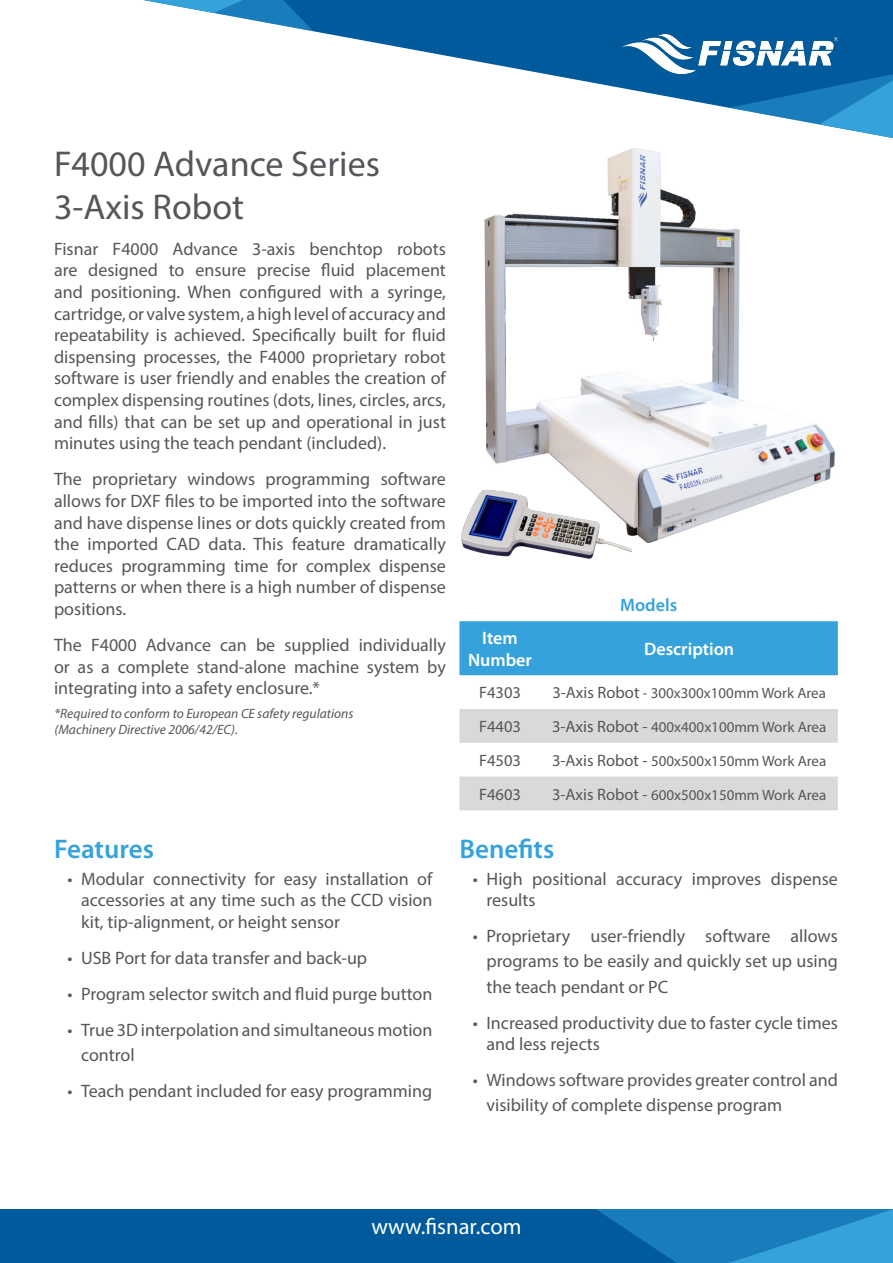
<style>
.page{position:relative;width:893px;height:1263px;background:#fff}
.page>*{position:absolute;margin:0;border:0;box-sizing:border-box;transform-origin:0 0}
.t1{font:36px/43.2px "Myriad Pro";color:#55565a}
.t2{font:600 27px "Myriad Pro";color:#35a2db}
.t3{font:22.5px "Myriad Pro";color:#fff}
.t4{font:18px/21.6px "Myriad Pro";color:#55565a;text-align:justify}
.t5{font:600 18px/21.6px "Myriad Pro";color:#fff;text-align:center}
.t6{font:600 18px "Myriad Pro";color:#35a2db}
.t7{font:16.5px "Myriad Pro";color:#55565a}
.t8{font:15px "Myriad Pro";color:#55565a}
.t9{font:italic 13.5px/16.2px "Myriad Pro";color:#55565a}
.s1{font-size:16.5px}
</style>
<div class="page">
<div style="left:0;top:1209px;width:892px;height:54px;background:#005a9c"></div>
<svg style="left:596px;top:1209px;width:296px;height:54px;background:#1d82bf"></svg>
<svg style="left:312px;top:0;width:580px;height:108px;fill:#005a9c"></svg>
<img style="left:621px;top:35px;width:216px;height:39px">
<svg style="left:143px;top:0;width:170px;height:31px"></svg>
<svg style="left:728px;top:71px;width:164px;height:67px"></svg>
<img style="left:484px;top:148px;width:351px;height:395px">
<svg style="left:459px;top:675px;width:378px;height:1px"></svg>
<div style="left:459px;top:621px;width:378px;height:54px;background:#35a2db"></div>
<svg style="left:459px;top:709px;width:378px;height:101px"></svg>
<img style="left:461px;top:489px;width:170px;height:70px">
<h1 class="t1" style="left:54px;top:141px;width:327px">F4000 Advance Series<br>3-Axis Robot</h1>
<p class="t4" style="left:54px;top:238px;width:393px">Fisnar F4000 Advance 3-axis benchtop robots are designed to ensure precise fluid placement and positioning. When configured with a syringe, cartridge, or valve system, a high level of accuracy and repeatability is achieved. Specifically built for fluid dispensing processes, the F4000 proprietary robot software is user friendly and enables the creation of complex dispensing routines (dots, lines, circles, arcs, and fills) that can be set up and operational in just minutes using the teach pendant (included).</p>
<p class="t4" style="left:54px;top:468px;width:393px">The proprietary windows programming software allows for DXF files to be imported into the software and have dispense lines or dots quickly created from the imported CAD data. This feature dramatically reduces programming time for complex dispense patterns or when there is a high number of dispense positions.</p>
<p class="t4" style="left:54px;top:634px;width:393px">The F4000 Advance can be supplied individually or as a complete stand-alone machine system by integrating into a safety enclosure.*</p>
<p class="t9" style="left:55px;top:705px;width:300px">*Required to conform to European CE safety regulations (Machinery Directive 2006/42/EC).</p>
<p class="t6" style="left:619px;top:593px;width:59px">Models</p>
<p class="t5" style="left:468px;top:627px;width:65px">Item<br>Number</p>
<p class="t5" style="left:643px;top:637px;width:92px">Description</p>
<p class="t7" style="left:479px;top:682px;width:43px">F4303</p>
<p class="t8" style="left:552px;top:684px;width:275px"><span class="s1">3-Axis Robot</span> - 300x300x100mm Work Area</p>
<p class="t7" style="left:479px;top:716px;width:43px">F4403</p>
<p class="t8" style="left:551px;top:718px;width:276px"><span class="s1">3-Axis Robot -</span> 400x400x100mm Work Area</p>
<p class="t7" style="left:479px;top:750px;width:43px">F4503</p>
<p class="t8" style="left:551px;top:751px;width:276px"><span class="s1">3-Axis Robot -</span> 500x500x150mm Work Area</p>
<p class="t7" style="left:479px;top:784px;width:43px">F4603</p>
<p class="t8" style="left:551px;top:785px;width:276px"><span class="s1">3-Axis Robot -</span> 600x500x150mm Work Area</p>
<h2 class="t2" style="left:54px;top:831px;width:101px">Features</h2>
<p class="t4" style="left:81px;top:867px;width:353px;text-indent:-14px">• Modular connectivity for easy installation of accessories at any time such as the CCD vision kit, tip-alignment, or height sensor</p>
<p class="t4" style="left:68px;top:946px;width:301px">• USB Port for data transfer and back-up</p>
<p class="t4" style="left:68px;top:982px;width:366px">• Program selector switch and fluid purge button</p>
<p class="t4" style="left:81px;top:1017px;width:353px;line-height:25.2px;text-indent:-14px">• True 3D interpolation and simultaneous motion control</p>
<p class="t4" style="left:68px;top:1080px;width:366px">• Teach pendant included for easy programming</p>
<h2 class="t2" style="left:459px;top:831px;width:96px">Benefits</h2>
<p class="t4" style="left:486px;top:867px;width:353px;text-indent:-14px">• High positional accuracy improves dispense results</p>
<p class="t4" style="left:486px;top:923px;width:353px;line-height:25.2px;text-indent:-14px">• Proprietary user-friendly software allows programs to be easily and quickly set up using the teach pendant or PC</p>
<p class="t4" style="left:486px;top:1011px;width:352px;text-indent:-14px">• Increased productivity due to faster cycle times and less rejects</p>
<p class="t4" style="left:486px;top:1067px;width:353px;line-height:25.2px;text-indent:-14px">• Windows software provides greater control and visibility of complete dispense program</p>
<p class="t3" style="left:371px;top:1212px;width:151px">www.fisnar.com</p>
</div>
